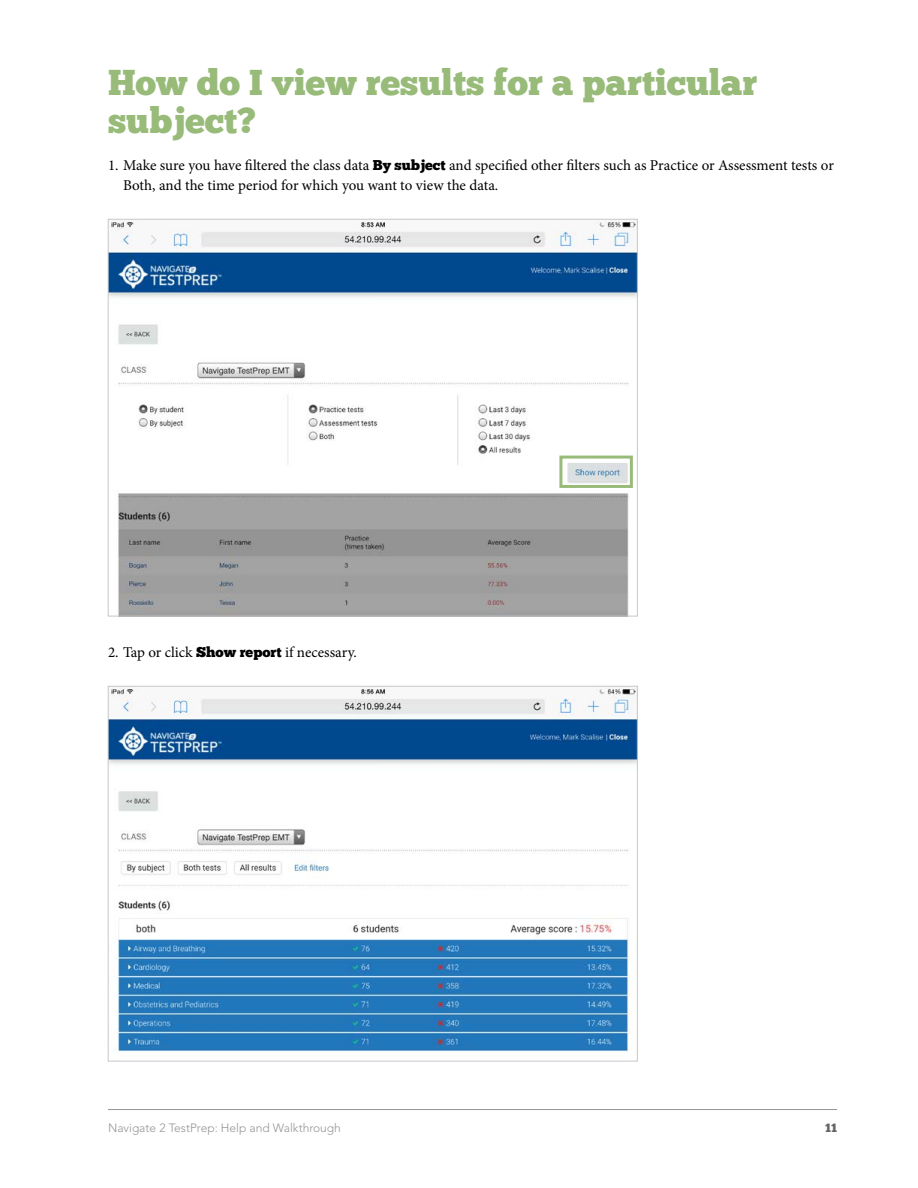
<style>
.page{position:relative;width:918px;height:1188px;background:#fff}
.page>*{position:absolute;margin:0;border:0;box-sizing:border-box;transform-origin:0 0}
.t1{font:36px/39px "Chunk Five";color:#98bb7a}
.t2{font:15px/19.5px "Minion Pro";letter-spacing:-.005em;color:#000}
.t3{font:300 12px "Avenir LT Std";color:#939598}
.t4{font:12px "Chunk Five";color:#636466}
.s1{font-family:"Chunk Five";font-size:14.25px}
</style>
<div class="page">
<hr style="left:108px;top:1109px;width:729px;height:1px;background:#939598">
<img style="left:110px;top:221px;width:526px;height:393px">
<div style="left:559px;top:456px;width:74px;height:32px;border:3px solid #98bb7a"></div>
<img style="left:110px;top:688px;width:526px;height:370px">
<h1 class="t1" style="left:108px;top:64px;width:651px">How do I view results for a particular subject?</h1>
<p class="t2" style="left:123px;top:156px;width:712px;text-indent:-15px">1. Make sure you have filtered the class data <span class="s1">By subject</span> and specified other filters such as Practice or Assessment tests or<br>Both, and the time period for which you want to view the data.</p>
<p class="t2" style="left:108px;top:642px;width:250px">2. Tap or click <span class="s1">Show report</span> if necessary.</p>
<p class="t3" style="left:108px;top:1121px;width:234px">Navigate 2 TestPrep: Help and Walkthrough</p>
<p class="t4" style="left:825px;top:1122px;width:13px">11</p>
</div>
